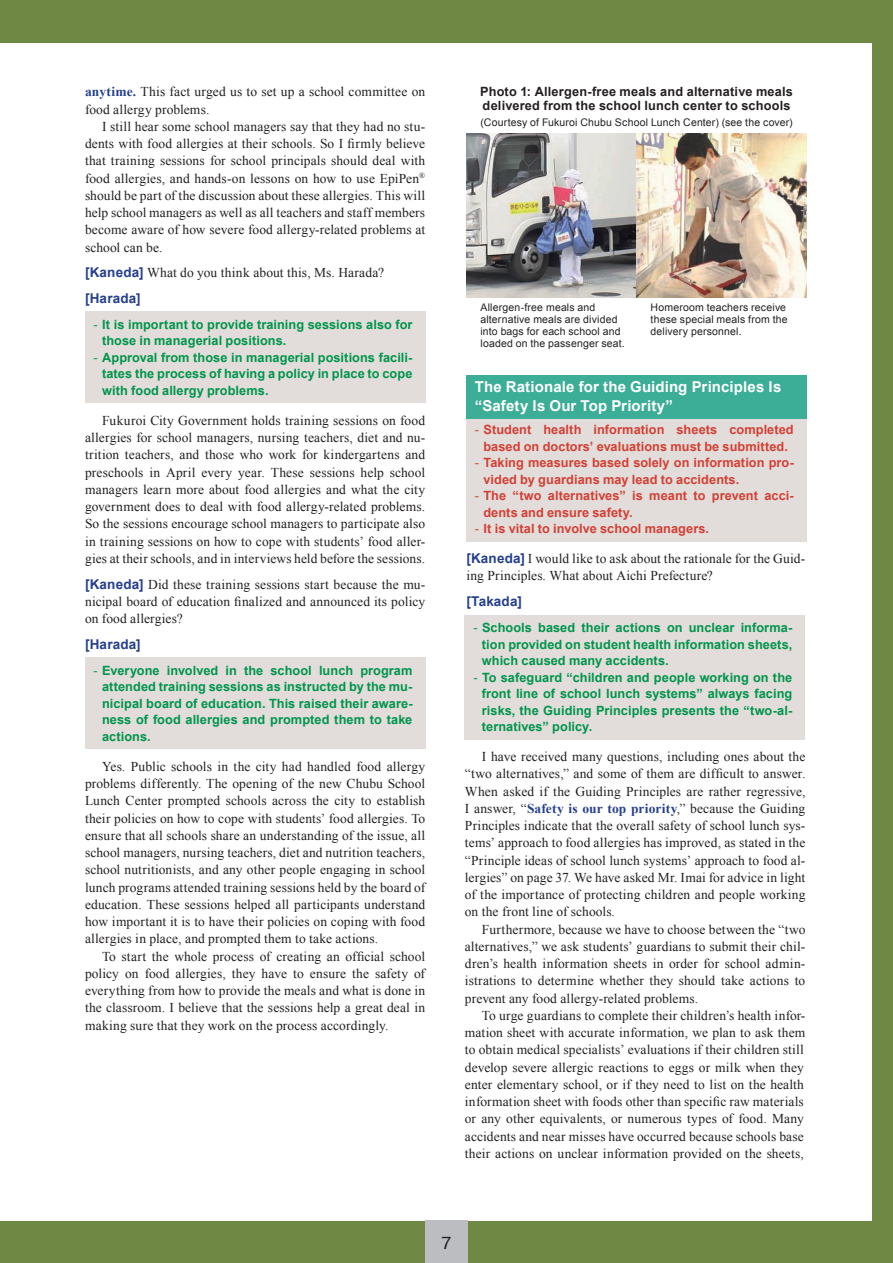
<style>
.page{position:relative;width:893px;height:1263px;background:#6f8945}
.page>*{position:absolute;margin:0;border:0;box-sizing:border-box;transform-origin:0 0}
.t1{font:15.75px "Hira Kaku Std W4 90 pv RKSJ H";color:#231f20}
.t2{font:700 15px/18px "Arial";letter-spacing:.01em;color:#fff}
.t3{font:13.5px/17.2px "Times New Roman";letter-spacing:.01em;color:#231f20;text-align:justify}
.t4{font:700 13.5px "Arial";letter-spacing:.015em;color:#253f8e}
.t5{font:700 12.75px/16.5px "Arial";letter-spacing:.005em;color:#00944d;text-align:justify}
.t6{font:700 12.75px/16.5px "Arial";letter-spacing:.005em;color:#d23f34}
.t7{font:700 12.75px/13.5px "Arial";letter-spacing:.015em;color:#231f20}
.t8{font:10.5px/12px "Arial";letter-spacing:.015em;color:#231f20}
.s1{font-weight:700;color:#253f8e}
.s2{font-family:"Arial";font-weight:700;color:#253f8e}
.s3{font-weight:400}
</style>
<div class="page">
<div style="left:0;top:43px;width:872px;height:1177px;background:#fff"></div>
<div style="left:425px;top:1220px;width:43px;height:43px;background:#bcbdc0"></div>
<div style="left:85px;top:312px;width:340px;height:91px;background:#e2ddda"></div>
<div style="left:85px;top:657px;width:340px;height:92px;background:#e2ddda"></div>
<img style="left:466px;top:134px;width:171px;height:163px">
<img style="left:637px;top:134px;width:170px;height:163px">
<div style="left:466px;top:375px;width:340px;height:44px;background:#3cad96"></div>
<div style="left:466px;top:419px;width:340px;height:123px;background:#e2ddda"></div>
<div style="left:465px;top:615px;width:340px;height:124px;background:#e2ddda"></div>
<p class="t3" style="left:85px;top:83px;width:342px"><span class="s1">anytime.</span> This fact urged us to set up a school committee on food allergy problems.</p>
<p class="t3" style="left:85px;top:118px;width:342px;text-indent:17px">I still hear some school managers say that they had no stu&shy;dents with food allergies at their schools. So I firmly believe that training sessions for school principals should deal with food allergies, and hands-on lessons on how to use EpiPen<sup>® </sup>should be part of the discussion about these allergies. This will help school managers as well as all teachers and staff members become aware of how severe food allergy-related problems at school can be.</p>
<p class="t3" style="left:85px;top:264px;width:301px"><span class="s2">[Kaneda]</span> What do you think about this, Ms. Harada?</p>
<p class="t4" style="left:85px;top:291px;width:57px">[Harada]</p>
<p class="t5" style="left:102px;top:316px;width:312px;text-indent:-9px"><span class="s3">-</span> It is important to provide training sessions also for those in managerial positions.</p>
<p class="t5" style="left:102px;top:349px;width:312px;text-indent:-9px"><span class="s3">-</span> Approval from those in managerial positions facili&shy;tates the process of having a policy in place to cope with food allergy problems.</p>
<p class="t3" style="left:85px;top:412px;width:342px;text-indent:17px">Fukuroi City Government holds training sessions on food allergies for school managers, nursing teachers, diet and nu&shy;trition teachers, and those who work for kindergartens and preschools in April every year. These sessions help school managers learn more about food allergies and what the city government does to deal with food allergy-related problems.<br>So the sessions encourage school managers to participate also in training sessions on how to cope with students’ food aller&shy;gies at their schools, and in interviews held before the sessions.</p>
<p class="t3" style="left:85px;top:575px;width:342px"><span class="s2">[Kaneda]</span> Did these training sessions start because the mu&shy;nicipal board of education finalized and announced its policy on food allergies?</p>
<p class="t4" style="left:85px;top:637px;width:57px">[Harada]</p>
<p class="t5" style="left:102px;top:662px;width:312px;text-indent:-9px"><span class="s3">-</span> Everyone involved in the school lunch program attended training sessions as instructed by the mu&shy;nicipal board of education. This raised their aware&shy;ness of food allergies and prompted them to take actions.</p>
<p class="t3" style="left:85px;top:757px;width:342px;text-indent:17px">Yes. Public schools in the city had handled food allergy problems differently. The opening of the new Chubu School Lunch Center prompted schools across the city to establish their policies on how to cope with students’ food allergies. To ensure that all schools share an understanding of the issue, all school managers, nursing teachers, diet and nutrition teachers, school nutritionists, and any other people engaging in school lunch programs attended training sessions held by the board of education. These sessions helped all participants understand how important it is to have their policies on coping with food allergies in place, and prompted them to take actions.</p>
<p class="t3" style="left:85px;top:947px;width:342px;text-indent:17px">To start the whole process of creating an official school policy on food allergies, they have to ensure the safety of everything from how to provide the meals and what is done in the classroom. I believe that the sessions help a great deal in making sure that they work on the process accordingly.</p>
<p class="t7" style="left:480px;top:85px;width:314px">Photo 1: Allergen-free meals and alternative meals delivered from the school lunch center to schools</p>
<p class="t8" style="left:480px;top:116px;width:314px">(Courtesy of Fukuroi Chubu School Lunch Center) (see the cover)</p>
<p class="t8" style="left:480px;top:302px;width:146px">Allergen-free meals and alternative meals are divided into bags for each school and loaded on the passenger seat.</p>
<p class="t8" style="left:651px;top:302px;width:139px">Homeroom teachers receive these special meals from the delivery personnel.</p>
<p class="t2" style="left:475px;top:378px;width:308px">The Rationale for the Guiding Principles Is “Safety Is Our Top Priority”</p>
<p class="t6" style="left:475px;top:421px;width:320px;text-align:center"><span class="s3">-</span> Student health information sheets completed based on doctors’ evaluations must be submitted.</p>
<p class="t6" style="left:483px;top:454px;width:312px;text-indent:-9px"><span class="s3">-</span> Taking measures based solely on information pro&shy;vided by guardians may lead to accidents.</p>
<p class="t6" style="left:483px;top:487px;width:312px;text-indent:-9px"><span class="s3">-</span> The “two alternatives” is meant to prevent acci&shy;dents and ensure safety.</p>
<p class="t6" style="left:475px;top:520px;width:236px"><span class="s3">-</span> It is vital to involve school managers.</p>
<p class="t3" style="left:466px;top:550px;width:340px"><span class="s2">[Kaneda]</span> I would like to ask about the rationale for the Guid&shy;ing Principles. What about Aichi Prefecture?</p>
<p class="t4" style="left:466px;top:594px;width:57px">[Takada]</p>
<p class="t5" style="left:482px;top:619px;width:312px;text-indent:-9px"><span class="s3">-</span> Schools based their actions on unclear informa&shy;tion provided on student health information sheets, which caused many accidents.</p>
<p class="t5" style="left:482px;top:669px;width:312px;text-indent:-9px"><span class="s3">-</span> To safeguard “children and people working on the front line of school lunch systems” always facing risks, the Guiding Principles presents the “two-al&shy;ternatives” policy.</p>
<p class="t3" style="left:465px;top:748px;width:342px;text-indent:17px">I have received many questions, including ones about the “two alternatives,” and some of them are difficult to answer.<br>When asked if the Guiding Principles are rather regressive, I answer, “<span class="s1">Safety is our top priority</span>,” because the Guiding Principles indicate that the overall safety of school lunch sys&shy;tems’ approach to food allergies has improved, as stated in the “Principle ideas of school lunch systems’ approach to food al&shy;lergies” on page 37. We have asked Mr. Imai for advice in light of the importance of protecting children and people working on the front line of schools.</p>
<p class="t3" style="left:465px;top:920px;width:342px;text-indent:17px">Furthermore, because we have to choose between the “two alternatives,” we ask students’ guardians to submit their chil&shy;dren’s health information sheets in order for school admin&shy;istrations to determine whether they should take actions to prevent any food allergy-related problems.</p>
<p class="t3" style="left:465px;top:1007px;width:342px;text-indent:17px">To urge guardians to complete their children’s health infor&shy;mation sheet with accurate information, we plan to ask them to obtain medical specialists’ evaluations if their children still develop severe allergic reactions to eggs or milk when they enter elementary school, or if they need to list on the health information sheet with foods other than specific raw materials or any other equivalents, or numerous types of food. Many accidents and near misses have occurred because schools base their actions on unclear information provided on the sheets,</p>
<p class="t1" style="left:441px;top:1237px;width:12px">7</p>
</div>
